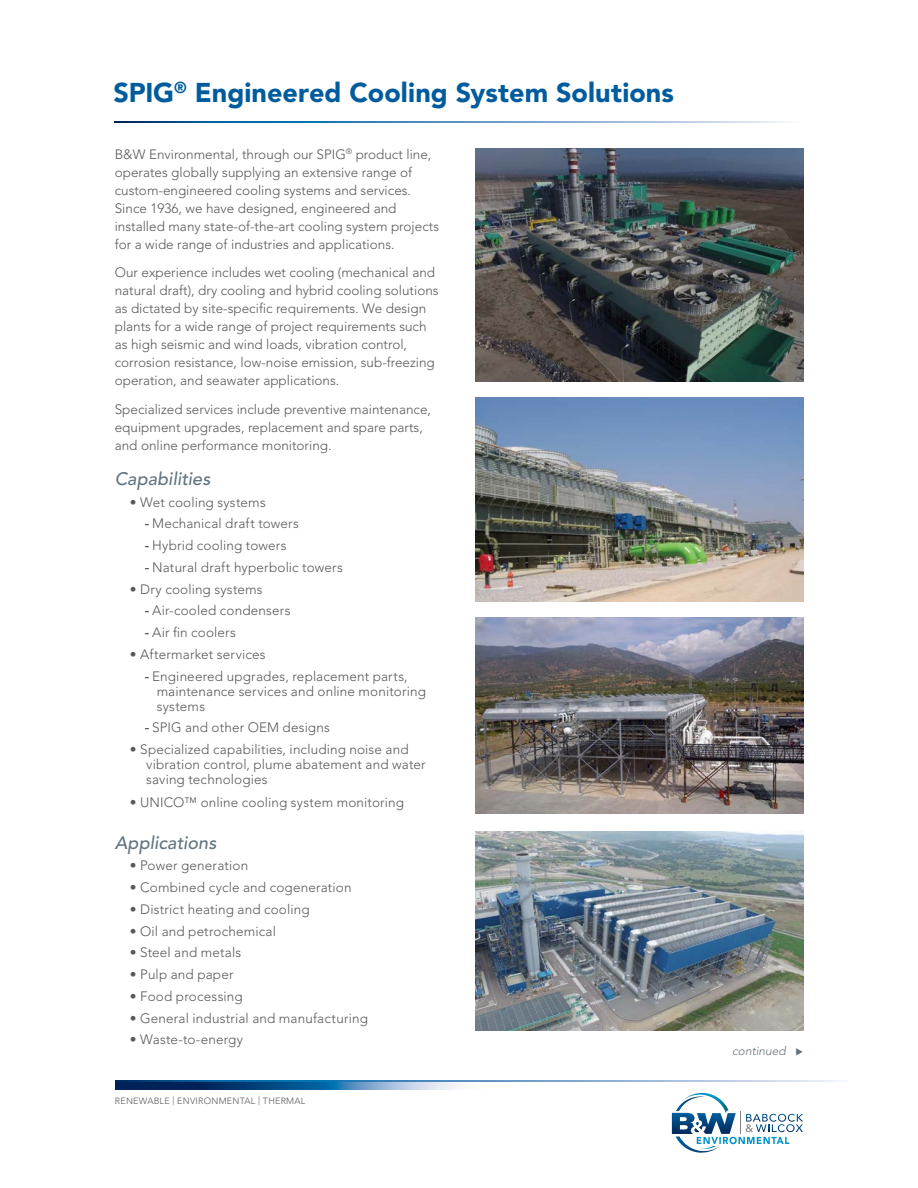
<style>
.page{position:relative;width:918px;height:1188px;background:#fff}
.page>*{position:absolute;margin:0;border:0;box-sizing:border-box;transform-origin:0 0}
.t1{font:900 27px "Avenir LT Std";color:#005c9d}
.t2{font:italic 500 18px "Avenir LT Std";letter-spacing:.005em;color:#627480}
.t3{font:300 13.5px/18px "Avenir LT Std";color:#58595b}
.t4{font:italic 300 12px "Avenir LT Std";color:#627480}
.t5{font:300 9px "Avenir LT Std";letter-spacing:.025em;color:#58595b}
.s1{font-family:"Arial";font-weight:400}
</style>
<div class="page">
<svg style="left:115px;top:122px;width:677px;height:1px"></svg>
<svg style="left:116px;top:1082px;width:343px;height:7px;background:#3b6998"></svg>
<svg style="left:116px;top:1081px;width:729px;height:1px"></svg>
<svg style="left:672px;top:1093px;width:131px;height:60px"></svg>
<img style="left:476px;top:148px;width:327px;height:233px">
<img style="left:476px;top:832px;width:327px;height:199px">
<img style="left:476px;top:618px;width:327px;height:195px">
<img style="left:476px;top:397px;width:327px;height:205px">
<h1 class="t1" style="left:114px;top:76px;width:562px">SPIG<sup>®</sup> Engineered Cooling System Solutions</h1>
<p class="t3" style="left:115px;top:145px;width:326px">B&amp;W Environmental, through our SPIG<sup>®</sup> product line, operates globally supplying an extensive range of custom-engineered cooling systems and services.<br>Since 1936, we have designed, engineered and installed many state-of-the-art cooling system projects for a wide range of industries and applications.</p>
<p class="t3" style="left:115px;top:264px;width:325px">Our experience includes wet cooling (mechanical and natural draft), dry cooling and hybrid cooling solutions as dictated by site-specific requirements. We design plants for a wide range of project requirements such as high seismic and wind loads, vibration control, corrosion resistance, low-noise emission, sub-freezing operation, and seawater applications.</p>
<p class="t3" style="left:115px;top:401px;width:318px">Specialized services include preventive maintenance, equipment upgrades, replacement and spare parts, and online performance monitoring.</p>
<h2 class="t2" style="left:115px;top:468px;width:97px">Capabilities</h2>
<p class="t3" style="left:130px;top:493px;width:138px">• Wet cooling systems</p>
<p class="t3" style="left:145px;top:515px;width:156px"><span class="s1">-</span> Mechanical draft towers</p>
<p class="t3" style="left:145px;top:536px;width:143px"><span class="s1">-</span> Hybrid cooling towers</p>
<p class="t3" style="left:145px;top:558px;width:200px"><span class="s1">-</span> Natural draft hyperbolic towers</p>
<p class="t3" style="left:130px;top:580px;width:134px">• Dry cooling systems</p>
<p class="t3" style="left:145px;top:602px;width:147px"><span class="s1">-</span> Air-cooled condensers</p>
<p class="t3" style="left:145px;top:623px;width:93px"><span class="s1">-</span> Air fin coolers</p>
<p class="t3" style="left:130px;top:645px;width:137px">• Aftermarket services</p>
<p class="t3" style="left:157px;top:668px;width:271px;line-height:15px;text-indent:-12px"><span class="s1">-</span> Engineered upgrades, replacement parts, maintenance services and online monitoring systems</p>
<p class="t3" style="left:145px;top:719px;width:187px"><span class="s1">-</span> SPIG and other OEM designs</p>
<p class="t3" style="left:146px;top:742px;width:281px;line-height:15px;text-indent:-16px">• Specialized capabilities, including noise and vibration control, plume abatement and water saving technologies</p>
<p class="t3" style="left:130px;top:794px;width:276px">• UNICO™ online cooling system monitoring</p>
<h2 class="t2" style="left:115px;top:832px;width:103px">Applications</h2>
<p class="t3" style="left:130px;top:857px;width:120px">• Power generation</p>
<p class="t3" style="left:130px;top:878px;width:223px">• Combined cycle and cogeneration</p>
<p class="t3" style="left:130px;top:900px;width:181px">• District heating and cooling</p>
<p class="t3" style="left:130px;top:922px;width:148px">• Oil and petrochemical</p>
<p class="t3" style="left:130px;top:944px;width:113px">• Steel and metals</p>
<p class="t3" style="left:130px;top:965px;width:105px">• Pulp and paper</p>
<p class="t3" style="left:130px;top:987px;width:114px">• Food processing</p>
<p class="t3" style="left:130px;top:1009px;width:240px">• General industrial and manufacturing</p>
<p class="t3" style="left:130px;top:1031px;width:115px">• Waste-to-energy</p>
<p class="t5" style="left:115px;top:1096px;width:192px">RENEWABLE | ENVIRONMENTAL | THERMAL</p>
<p class="t4" style="left:732px;top:1044px;width:73px">continued ◆</p>
</div>
